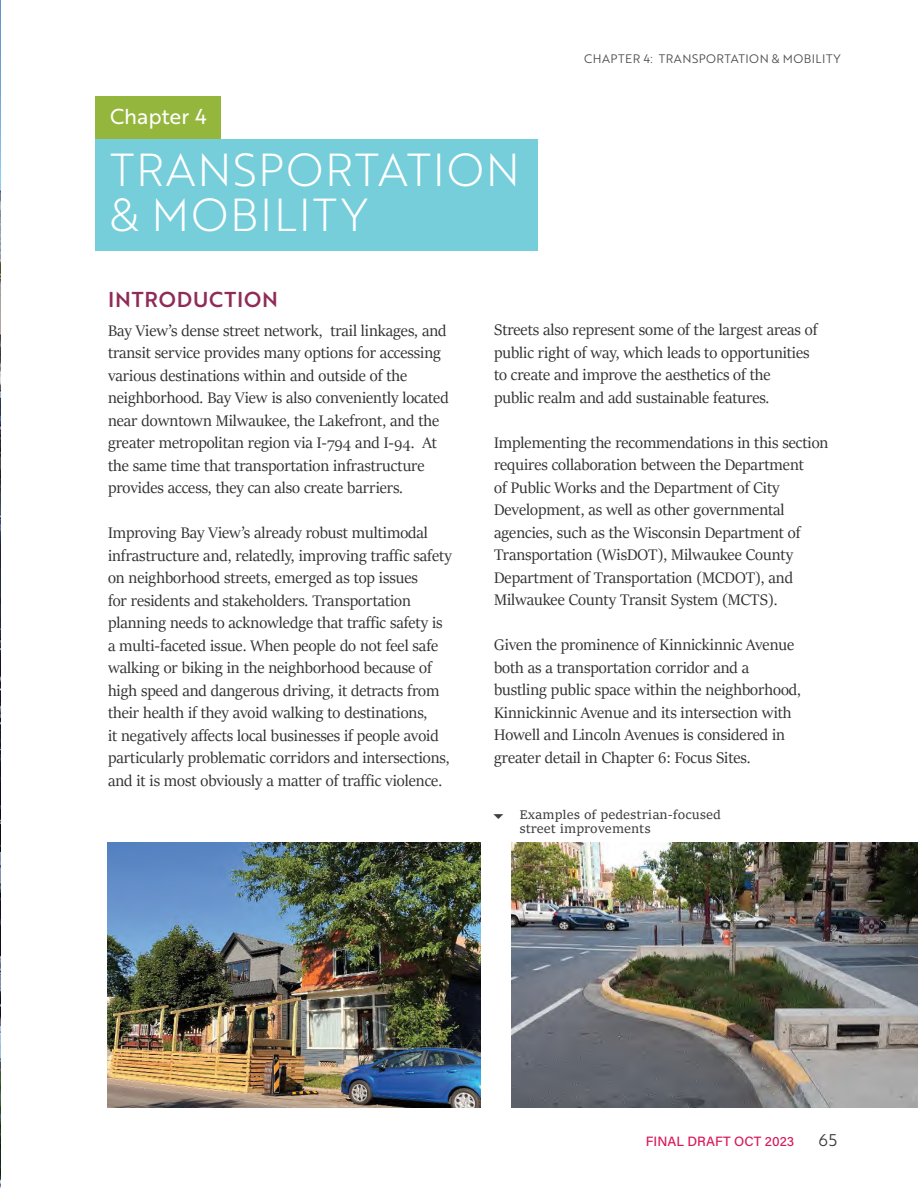
<style>
.page{position:relative;width:918px;height:1188px;background:#fff}
.page>*{position:absolute;margin:0;border:0;box-sizing:border-box;transform-origin:0 0}
.t1{font:45px/44.2px "Brother 1816 Light";letter-spacing:.04em;color:#fff}
.t2{font:21px "Brother 1816 Medium";letter-spacing:.04em;color:#8f2b56}
.t3{font:21px "Brother 1816 Regular";color:#fff}
.t4{font:17.25px/22.5px "Sitka Banner";color:#312f30}
.t5{font:16.5px "Brother 1816 Book";color:#3e3e3f}
.t6{font:13.5px/13.5px "Sitka Text";color:#3e3e3f}
.t7{font:13.5px "Acumin Variable Concept";color:#d8195a}
.t8{font:12px "Brother 1816 Book";letter-spacing:.04em;color:#4b4c4d}
</style>
<div class="page">
<img style="left:0;top:0;width:1px;height:1188px">
<img style="left:107px;top:842px;width:373px;height:266px">
<img style="left:511px;top:842px;width:407px;height:266px">
<div style="left:95px;top:139px;width:443px;height:112px;background:#75ceda"></div>
<div style="left:95px;top:96px;width:125px;height:43px;background:#95b63c"></div>
<p class="t3" style="left:110px;top:101px;width:98px">Chapter 4</p>
<h1 class="t1" style="left:110px;top:146px;width:411px">TRANSPORTATION &amp; MOBILITY</h1>
<p class="t8" style="left:584px;top:49px;width:258px">CHAPTER 4: TRANSPORTATION &amp; MOBILITY</p>
<p class="t2" style="left:108px;top:283px;width:172px">INTRODUCTION</p>
<p class="t4" style="left:108px;top:319px;width:342px">Bay View’s dense street network, trail linkages, and transit service provides many options for accessing various destinations within and outside of the neighborhood. Bay View is also conveniently located near downtown Milwaukee, the Lakefront, and the greater metropolitan region via I-794 and I-94. At the same time that transportation infrastructure provides access, they can also create barriers.</p>
<p class="t4" style="left:108px;top:521px;width:345px">Improving Bay View’s already robust multimodal infrastructure and, relatedly, improving traffic safety on neighborhood streets, emerged as top issues<br>for residents and stakeholders. Transportation planning needs to acknowledge that traffic safety is a multi-faceted issue. When people do not feel safe walking or biking in the neighborhood because of high speed and dangerous driving, it detracts from their health if they avoid walking to destinations,<br>it negatively affects local businesses if people avoid particularly problematic corridors and intersections, and it is most obviously a matter of traffic violence.</p>
<p class="t4" style="left:494px;top:318px;width:325px">Streets also represent some of the largest areas of public right of way, which leads to opportunities to create and improve the aesthetics of the<br>public realm and add sustainable features.</p>
<p class="t4" style="left:494px;top:431px;width:336px">Implementing the recommendations in this section requires collaboration between the Department<br>of Public Works and the Department of City Development, as well as other governmental agencies, such as the Wisconsin Department of Transportation (WisDOT), Milwaukee County Department of Transportation (MCDOT), and Milwaukee County Transit System (MCTS).</p>
<p class="t4" style="left:494px;top:633px;width:308px">Given the prominence of Kinnickinnic Avenue both as a transportation corridor and a bustling public space within the neighborhood, Kinnickinnic Avenue and its intersection with Howell and Lincoln Avenues is considered in greater detail in Chapter 6: Focus Sites.</p>
<p class="t6" style="left:519px;top:807px;width:203px">Examples of pedestrian-focused street improvements</p>
<p class="t7" style="left:646px;top:1132px;width:150px">FINAL DRAFT OCT 2023</p>
<p class="t5" style="left:818px;top:1128px;width:20px">65</p>
</div>
